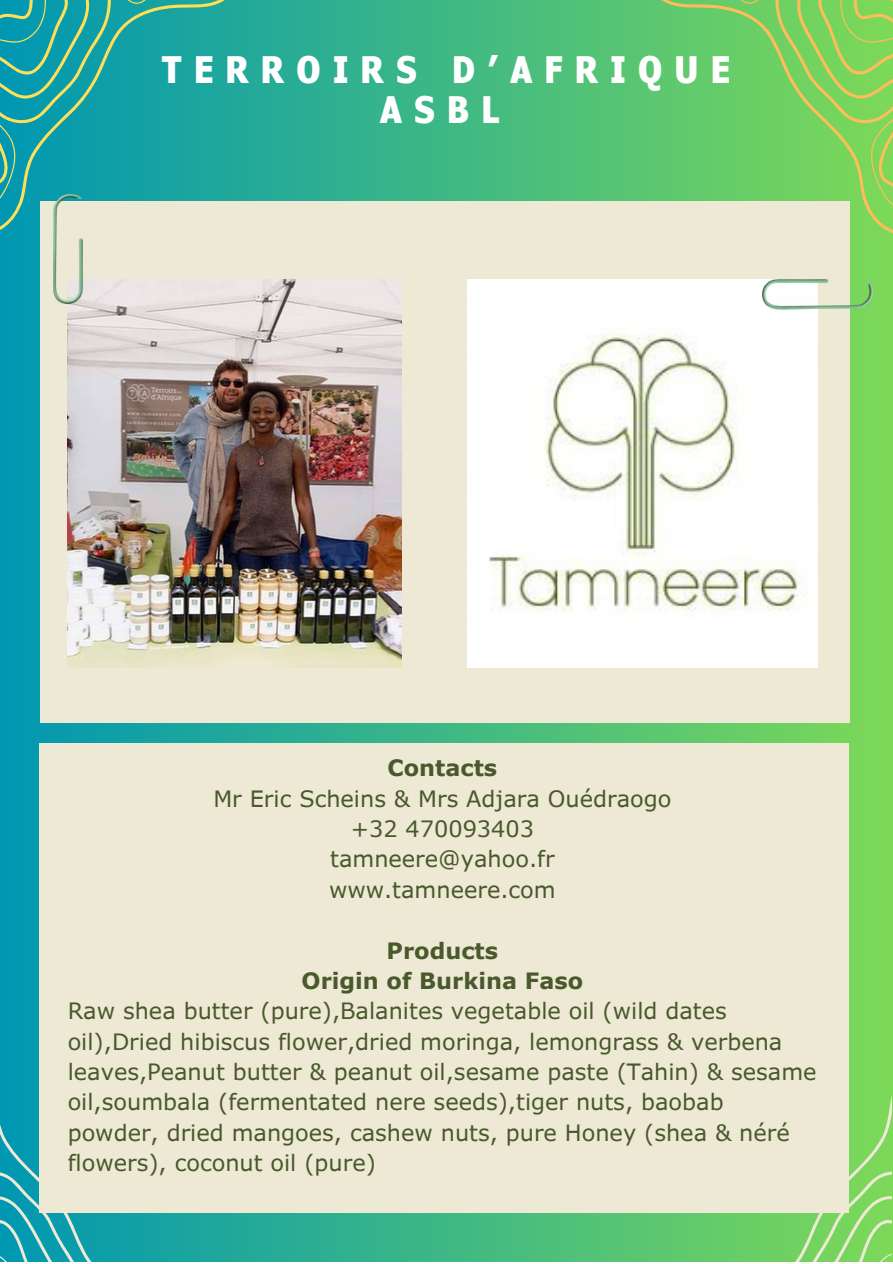
<style>
.page{position:relative;width:893px;height:1264px;background:#fff}
.page>*{position:absolute;margin:0;border:0;box-sizing:border-box;transform-origin:0 0}
.t1{font:700 condensed 36.45px/40.5px "Verdana Pro";letter-spacing:.335em;color:#fff;text-align:center}
.t2{font:22.5px/30.3px "Verdana Pro";color:#49592c}
.t3{font:700 22.5px "Verdana Pro";color:#49592c}
</style>
<div class="page">
<div style="left:0;top:0;width:892px;height:1261px;background:linear-gradient(to right,#0c9bb3,#81d95e)"></div>
<div style="left:40px;top:201px;width:809px;height:521px;background:#ede9d5"></div>
<img style="left:68px;top:280px;width:333px;height:387px">
<img style="left:467px;top:280px;width:350px;height:387px">
<svg style="left:639px;top:0;width:253px;height:238px;background:#83d172"></svg>
<svg style="left:0;top:1056px;width:218px;height:206px;background:#1ba2ad"></svg>
<svg style="left:668px;top:1056px;width:224px;height:206px;background:#7bd469"></svg>
<div style="left:40px;top:743px;width:809px;height:469px;background:#ede9d5"></div>
<img style="left:762px;top:280px;width:110px;height:29px">
<img style="left:53px;top:238px;width:29px;height:65px">
<svg style="left:0;top:0;width:247px;height:238px;background:#38aca7"></svg>
<p class="t1" style="left:162px;top:48px;width:569px">TERROIRS D’AFRIQUE<br>ASBL</p>
<p class="t3" style="left:387px;top:753px;width:111px">Contacts</p>
<p class="t2" style="left:213px;top:782px;width:459px">Mr Eric Scheins &amp; Mrs Adjara Ouédraogo</p>
<p class="t2" style="left:351px;top:813px;width:185px">+32 470093403</p>
<p class="t2" style="left:330px;top:843px;width:226px">tamneere@yahoo.fr</p>
<p class="t2" style="left:329px;top:873px;width:228px">www.tamneere.com</p>
<p class="t3" style="left:386px;top:935px;width:113px">Products</p>
<p class="t3" style="left:301px;top:966px;width:283px">Origin of Burkina Faso</p>
<p class="t2" style="left:68px;top:995px;width:750px">Raw shea butter (pure),Balanites vegetable oil (wild dates oil),Dried hibiscus flower,dried moringa, lemongrass &amp; verbena leaves,Peanut butter &amp; peanut oil,sesame paste (Tahin) &amp; sesame oil,soumbala (fermentated nere seeds),tiger nuts, baobab</p>
<p class="t2" style="left:68px;top:1116px;width:723px">powder, dried mangoes, cashew nuts, pure Honey (shea &amp; néré flowers), coconut oil (pure)</p>
</div>
